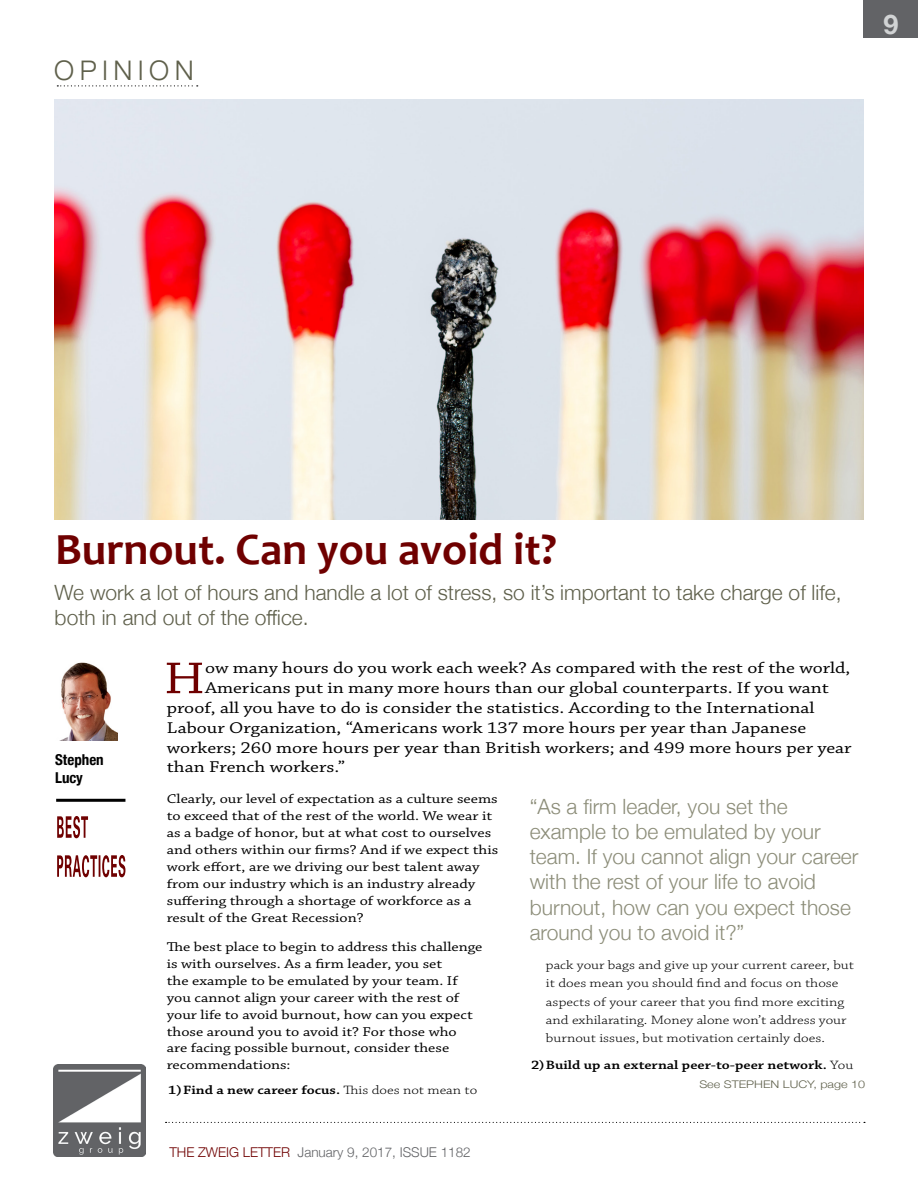
<style>
.page{position:relative;width:918px;height:1188px;background:#fff}
.page>*{position:absolute;margin:0;border:0;box-sizing:border-box;transform-origin:0 0}
.t1{font:46.95px "Chaparral Pro";color:#6f0000;scale:1.2 1}
.t2{font:700 45px "Candara";color:#6f0000}
.t3{font:300 27px "Helvetica Neue";letter-spacing:.2em;color:#5f604b}
.t4{font:700 27px "Helvetica Neue";color:#d1d3d4}
.t5{font:300 21px/25.2px "Helvetica Neue";color:#8c8d79}
.t6{font:300 21px/25.2px "Helvetica Neue";color:#5f604b}
.t7{font:16.5px "Chaparral Pro";color:#000;scale:1.2 1}
.t8{font:700 condensed 15px/18px "Helvetica Neue";color:#000}
.t9{font:13.5px/17px "Chaparral Pro";color:#000;scale:1.2 1}
.t10{font:300 13.5px "Helvetica Neue";color:#626366}
.t11{font:300 12.75px/18px "Chaparral Pro";color:#000;scale:1.2 1}
.t12{font:600 12.75px "Chaparral Pro";color:#000;scale:1.2 1}
.t13{font:300 10.5px "Helvetica Neue";color:#5f604b;scale:1.2 1}
.s1{font-weight:300}
.s2{color:#6f0000}
</style>
<div class="page">
<img style="left:53px;top:1064px;width:93px;height:92px">
<div style="left:864px;top:0;width:54px;height:38px;background:#626366"></div>
<svg style="left:166px;top:1122px;width:699px;height:1px"></svg>
<svg style="left:57px;top:85px;width:141px;height:1px"></svg>
<img style="left:59px;top:662px;width:58px;height:79px">
<hr style="left:56px;top:799px;width:69px;height:3px;background:#000">
<svg style="left:57px;top:855px;width:68px;height:22px"></svg>
<svg style="left:57px;top:816px;width:31px;height:22px"></svg>
<img style="left:54px;top:99px;width:810px;height:421px">
<h3 class="t3" style="left:54px;top:49px;width:141px">OPINION</h3>
<h3 class="t4" style="left:883px;top:3px;width:17px">9</h3>
<h2 class="t2" style="left:55px;top:521px;width:503px">Burnout. Can you avoid it?</h2>
<h3 class="t6" style="left:55px;top:578px;width:788px">We work a lot of hours and handle a lot of stress, so it’s important to take charge of life, both in and out of the office.</h3>
<p class="t8" style="left:55px;top:750px;width:50px">Stephen<br>Lucy</p>
<h1 class="t1" style="left:164px;top:652px;width:36px">H</h1>
<p class="t7" style="left:205px;top:659px;width:539px">ow many hours do you work each week? As compared with the rest of the world,</p>
<p class="t7" style="left:205px;top:679px;width:521px">Americans put in many more hours than our global counterparts. If you want</p>
<p class="t7" style="left:167px;top:699px;width:541px">proof, all you have to do is consider the statistics. According to the International</p>
<p class="t7" style="left:167px;top:718px;width:534px">Labour Organization, “Americans work 137 more hours per year than Japanese</p>
<p class="t7" style="left:167px;top:738px;width:572px">workers; 260 more hours per year than British workers; and 499 more hours per year</p>
<p class="t7" style="left:167px;top:758px;width:150px">than French workers.”</p>
<p class="t9" style="left:167px;top:791px;width:278px">Clearly, our level of expectation as a culture seems to exceed that of the rest of the world. We wear it as a badge of honor, but at what cost to ourselves and others within our firms? And if we expect this work effort, are we driving our best talent away from our industry which is an industry already suffering through a shortage of workforce as a result of the Great Recession?</p>
<p class="t9" style="left:167px;top:939px;width:265px">The best place to begin to address this challenge is with ourselves. As a firm leader, you set<br>the example to be emulated by your team. If you cannot align your career with the rest of your life to avoid burnout, how can you expect those around you to avoid it? For those who<br>are facing possible burnout, consider these recommendations:</p>
<p class="t12" style="left:168px;top:1083px;width:259px">1)Find a new career focus. <span class="s1">This does not mean to</span></p>
<p class="t10" style="left:169px;top:1142px;width:303px"><span class="s2">THE ZWEIG LETTER</span> January 9, 2017, ISSUE 1182</p>
<h3 class="t5" style="left:530px;top:792px;width:330px">“As a firm leader, you set the example to be emulated by your team. If you cannot align your career with the rest of your life to avoid burnout, how can you expect those around you to avoid it?”</h3>
<p class="t11" style="left:546px;top:957px;width:258px">pack your bags and give up your current career, but it does mean you should find and focus on those aspects of your career that you find more exciting and exhilarating. Money alone won’t address your burnout issues, but motivation certainly does.</p>
<p class="t12" style="left:531px;top:1057px;width:270px">2)Build up an external peer-to-peer network. <span class="s1">You</span></p>
<p class="t13" style="left:699px;top:1076px;width:140px">See STEPHEN LUCY, page 10</p>
</div>
